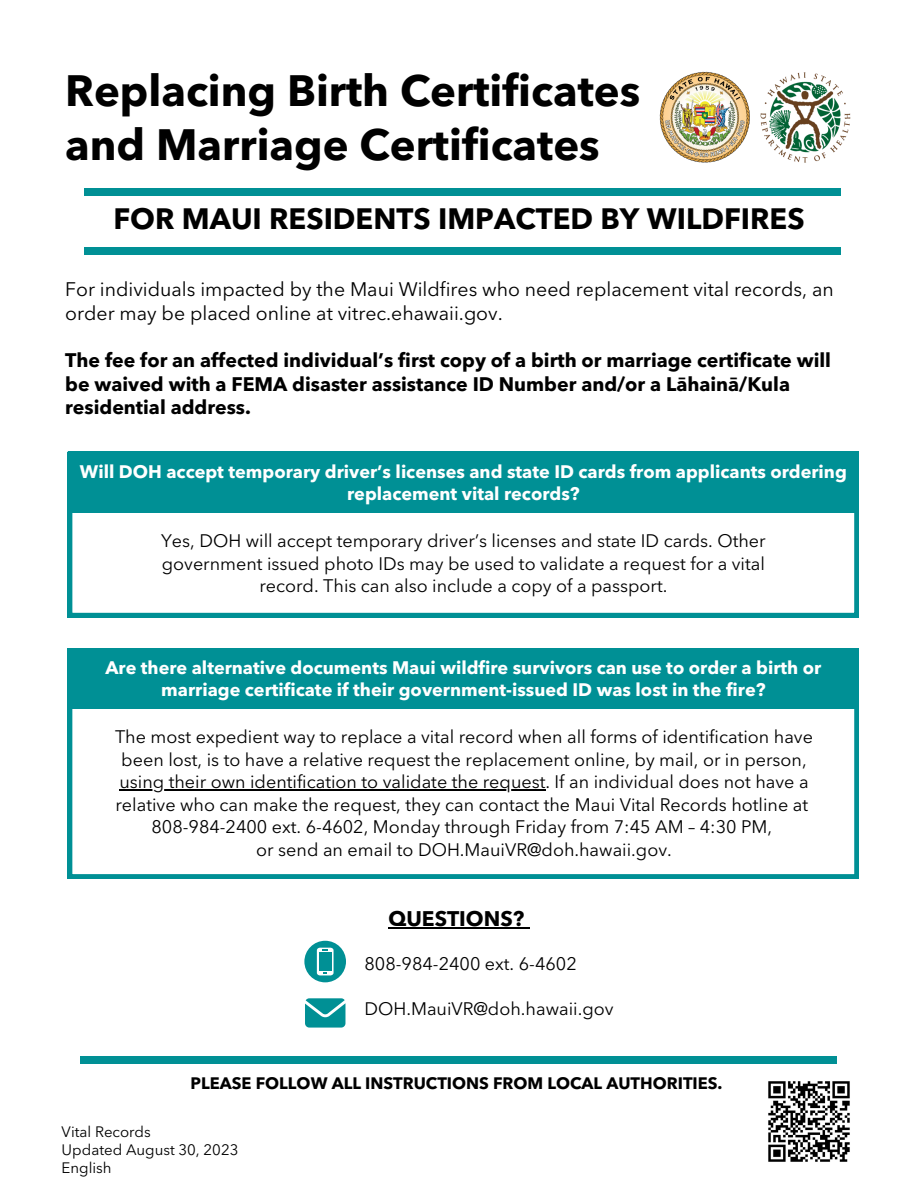
<style>
.page{position:relative;width:918px;height:1188px;background:#fff}
.page>*{position:absolute;margin:0;border:0;box-sizing:border-box;transform-origin:0 0}
.t1{font:700 43.5px "Avenir Next LT Pro";color:#000}
.t2{font:700 29.25px "Avenir Next LT Pro";color:#000}
.t3{font:700 21px "Avenir Next LT Pro";color:#000}
.t4{font:700 19.5px/23.7px "Avenir Next LT Pro";color:#000}
.t5{font:19.5px/23.7px "Avenir Next LT Pro";color:#000}
.t6{font:18px/22.5px "Avenir Next LT Pro";color:#000;text-align:center}
.t7{font:700 18px/22.5px "Avenir Next LT Pro";color:#fff;text-align:center}
.t8{font:700 16.5px "Avenir Next LT Pro";color:#000}
.t9{font:15px "Avenir Next LT Pro";color:#000}
</style>
<div class="page">
<img style="left:659px;top:71px;width:192px;height:92px">
<div style="left:84px;top:188px;width:756px;height:8px;background:#009095"></div>
<div style="left:84px;top:247px;width:756px;height:8px;background:#009095"></div>
<div style="left:81px;top:1056px;width:756px;height:8px;background:#009095"></div>
<img style="left:768px;top:1081px;width:82px;height:81px">
<svg style="left:68px;top:452px;width:791px;height:165px"></svg>
<div style="left:68px;top:455px;width:791px;height:58px;background:#009095"></div>
<hr style="left:388px;top:927px;width:136px;height:1px;background:#000">
<svg style="left:68px;top:648px;width:791px;height:231px"></svg>
<div style="left:68px;top:651px;width:791px;height:58px;background:#009095"></div>
<hr style="left:119px;top:789px;width:426px;height:1px;background:#000">
<svg style="left:305px;top:998px;width:40px;height:30px"></svg>
<svg style="left:304px;top:941px;width:42px;height:41px"></svg>
<p class="t1" style="left:65px;top:73px;width:577px">Replacing Birth Certificates</p>
<p class="t1" style="left:65px;top:127px;width:536px">and Marriage Certificates</p>
<p class="t2" style="left:113px;top:207px;width:693px">FOR MAUI RESIDENTS IMPACTED BY WILDFIRES</p>
<p class="t5" style="left:65px;top:279px;width:770px">For individuals impacted by the Maui Wildfires who need replacement vital records, an order may be placed online at vitrec.ehawaii.gov.</p>
<p class="t4" style="left:65px;top:350px;width:767px">The fee for an affected individual’s first copy of a birth or marriage certificate will be waived with a FEMA disaster assistance ID Number and/or a Lāhainā/Kula residential address.</p>
<p class="t7" style="left:80px;top:462px;width:768px">Will DOH accept temporary driver’s licenses and state ID cards from applicants ordering replacement vital records?</p>
<p class="t6" style="left:161px;top:531px;width:606px">Yes, DOH will accept temporary driver’s licenses and state ID cards. Other government issued photo IDs may be used to validate a request for a vital record. This can also include a copy of a passport.</p>
<p class="t7" style="left:105px;top:658px;width:717px">Are there alternative documents Maui wildfire survivors can use to order a birth or marriage certificate if their government-issued ID was lost in the fire?</p>
<p class="t6" style="left:115px;top:727px;width:699px">The most expedient way to replace a vital record when all forms of identification have been lost, is to have a relative request the replacement online, by mail, or in person, using their own identification to validate the request. If an individual does not have a relative who can make the request, they can contact the Maui Vital Records hotline at</p>
<p class="t6" style="left:151px;top:817px;width:622px">808-984-2400 ext. 6-4602, Monday through Friday from 7:45 AM – 4:30 PM,</p>
<p class="t6" style="left:256px;top:840px;width:417px">or send an email to DOH.MauiVR@doh.hawaii.gov.</p>
<p class="t3" style="left:388px;top:910px;width:137px">QUESTIONS?</p>
<p class="t6" style="left:365px;top:954px;width:214px">808-984-2400 ext. 6-4602</p>
<p class="t6" style="left:365px;top:999px;width:251px">DOH.MauiVR@doh.hawaii.gov</p>
<p class="t8" style="left:191px;top:1077px;width:533px">PLEASE FOLLOW ALL INSTRUCTIONS FROM LOCAL AUTHORITIES.</p>
<p class="t9" style="left:62px;top:1125px;width:91px">Vital Records</p>
<p class="t9" style="left:62px;top:1143px;width:178px">Updated August 30, 2023</p>
<p class="t9" style="left:62px;top:1161px;width:51px">English</p>
</div>
